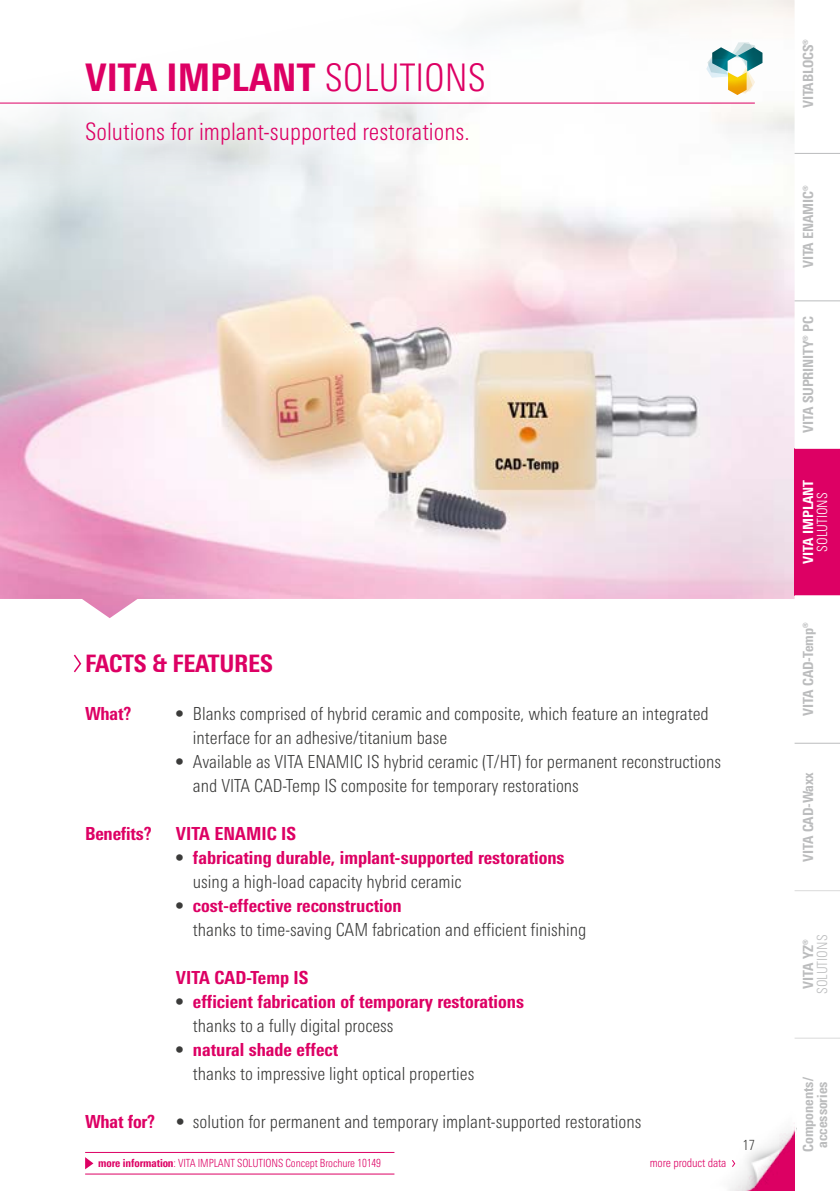
<style>
.page{position:relative;width:840px;height:1191px;background:#fff}
.page>*{position:absolute;margin:0;border:0;box-sizing:border-box;transform-origin:0 0}
.t1{font:800 condensed 38px "Univers Next Pro";color:#dd0064}
.t2{font:300 condensed 24px "Univers Next Pro";color:#dd0064}
.t3{font:800 condensed 24px "Univers Next Pro";letter-spacing:-.01em;color:#dd0064}
.t4{font:300 condensed 18px/24px "Univers Next Pro";color:#3b3b3a}
.t5{font:800 condensed 18px/24px "Univers Next Pro";color:#dd0064}
.t6{font:800 condensed 14px/14px "Univers Next Pro";letter-spacing:-.01em;color:#bbbcbd}
.t7{font:800 condensed 14px "Univers Next Pro";color:#fff}
.t8{font:300 condensed 14px "Univers Next Pro";color:#bbbcbd}
.t9{font:300 condensed 14px "Univers Next Pro";color:#fff}
.t10{font:300 condensed 14px "Univers Next Pro";color:#3b3b3a}
.t11{font:300 condensed 12px "Univers Next Pro";letter-spacing:-.01em;color:#dd0064}
.t12{font:300 condensed 11.2px "Univers Next Pro";letter-spacing:-.01em;color:#dd0064}
.s1{font-weight:300}
.s2{font-family:"Univers LT Std";font-weight:700}
.s3{font-family:"Univers LT Std";font-weight:700;color:#3b3b3a}
.s4{font-weight:300;color:#3b3b3a}
.s5{font-weight:800;color:#dd0064}
.s6{font-weight:800}
</style>
<div class="page">
<svg style="left:0;top:0;width:794px;height:550px"></svg>
<img style="left:729px;top:1123px;width:66px;height:68px">
<hr style="left:0;top:103px;width:754px;height:1px;background:#dd0064">
<svg style="left:705px;top:42px;width:57px;height:53px"></svg>
<div style="left:794px;top:448px;width:45px;height:148px;background:#dd0064"></div>
<hr style="left:794px;top:595px;width:45px;height:1px;background:#fff">
<hr style="left:794px;top:448px;width:45px;height:1px;background:#fff">
<hr style="left:794px;top:300px;width:45px;height:1px;background:#bbbcbd">
<hr style="left:794px;top:153px;width:45px;height:1px;background:#bbbcbd">
<hr style="left:794px;top:1037px;width:45px;height:1px;background:#dadada">
<hr style="left:794px;top:890px;width:45px;height:1px;background:#dadada">
<hr style="left:794px;top:742px;width:45px;height:1px;background:#bbbcbd">
<svg style="left:85px;top:1157px;width:8px;height:12px"></svg>
<hr style="left:85px;top:1152px;width:309px;height:1px;background:#dd0064">
<hr style="left:85px;top:1173px;width:309px;height:1px;background:#dd0064">
<svg style="left:73px;top:654px;width:9px;height:19px"></svg>
<svg style="left:729px;top:1159px;width:5px;height:8px"></svg>
<h1 class="t1" style="left:85px;top:55px;width:402px">VITA IMPLANT <span class="s1">SOLUTIONS</span></h1>
<h2 class="t2" style="left:85px;top:118px;width:386px">Solutions for implant-supported restorations.</h2>
<h2 class="t3" style="left:85px;top:649px;width:189px">FACTS &amp; FEATURES</h2>
<p class="t5" style="left:85px;top:701px;width:48px">What?</p>
<p class="t5" style="left:85px;top:821px;width:68px">Benefits?</p>
<p class="t5" style="left:85px;top:1109px;width:71px">What for?</p>
<p class="t4" style="left:193px;top:702px;width:517px;text-indent:-17px"><span class="s2">•</span> Blanks comprised of hybrid ceramic and composite, which feature an integrated interface for an adhesive/titanium base</p>
<p class="t4" style="left:193px;top:750px;width:529px;text-indent:-17px"><span class="s2">•</span> Available as VITA ENAMIC IS hybrid ceramic (T/HT) for permanent reconstructions and VITA CAD-Temp IS composite for temporary restorations</p>
<p class="t5" style="left:176px;top:821px;width:122px">VITA ENAMIC IS</p>
<p class="t5" style="left:193px;top:845px;width:373px;text-indent:-17px"><span class="s3">•</span> fabricating durable, implant-supported restorations <span class="s4">using a high-load capacity hybrid ceramic</span></p>
<p class="t4" style="left:193px;top:894px;width:394px;text-indent:-17px"><span class="s2">•</span> <span class="s5">cost-effective reconstruction<br></span>thanks to time-saving CAM fabrication and efficient finishing</p>
<p class="t5" style="left:176px;top:965px;width:134px">VITA CAD-Temp IS</p>
<p class="t5" style="left:193px;top:989px;width:332px;text-indent:-17px"><span class="s3">•</span> efficient fabrication of temporary restorations <span class="s4">thanks to a fully digital process</span></p>
<p class="t4" style="left:193px;top:1038px;width:283px;text-indent:-17px"><span class="s2">•</span> <span class="s5">natural shade effect<br></span>thanks to impressive light optical properties</p>
<p class="t4" style="left:176px;top:1110px;width:467px">• solution for permanent and temporary implant-supported restorations</p>
<p class="t12" style="left:98px;top:1156px;width:284px"><span class="s6">more information</span>: VITA IMPLANT SOLUTIONS Concept Brochure 10149</p>
<p class="t11" style="left:649px;top:1155px;width:78px">more product data</p>
<p class="t10" style="left:742px;top:1137px;width:14px">17</p>
<p class="t6" style="left:800px;top:108px;width:70px;rotate:-90deg">VITABLOCS®</p>
<p class="t6" style="left:800px;top:268px;width:84px;rotate:-90deg">VITA ENAMIC®</p>
<p class="t6" style="left:800px;top:433px;width:118px;rotate:-90deg">VITA SUPRINITY® PC</p>
<p class="t7" style="left:799px;top:564px;width:86px;rotate:-90deg">VITA IMPLANT</p>
<p class="t9" style="left:813px;top:551px;width:61px;rotate:-90deg">SOLUTIONS</p>
<p class="t6" style="left:800px;top:716px;width:95px;rotate:-90deg">VITA CAD-Temp®</p>
<p class="t6" style="left:800px;top:861px;width:91px;rotate:-90deg">VITA CAD-Waxx</p>
<p class="t6" style="left:800px;top:989px;width:51px;rotate:-90deg">VITA YZ®</p>
<p class="t8" style="left:813px;top:994px;width:61px;rotate:-90deg">SOLUTIONS</p>
<p class="t6" style="left:800px;top:1151px;width:76px;rotate:-90deg">Components/ accessories</p>
</div>
